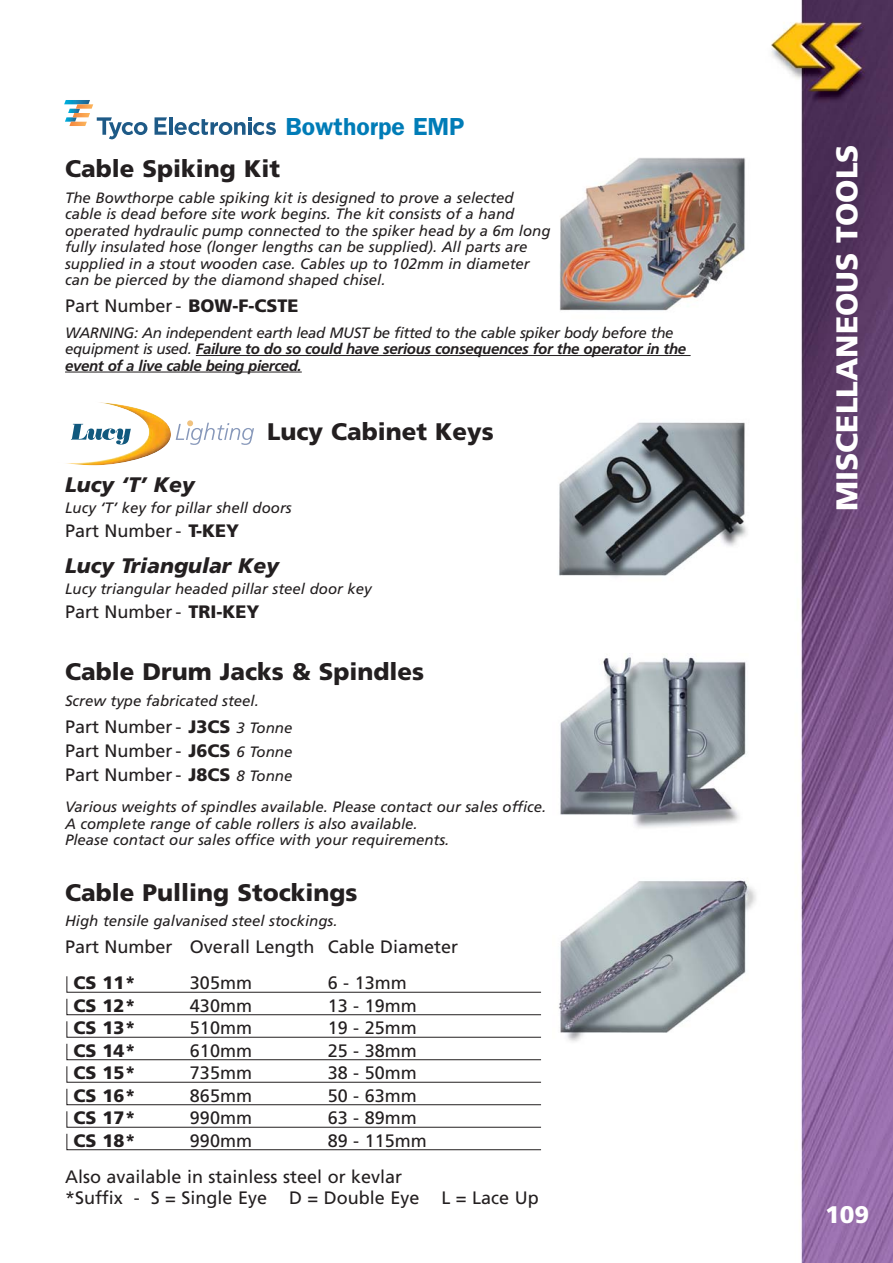
<style>
.page{position:relative;width:893px;height:1263px;background:#fff}
.page>*{position:absolute;margin:0;border:0;box-sizing:border-box;transform-origin:0 0}
.t1{font:900 30px "Frutiger";color:#fff}
.t2{font:600 24.75px "Franklin Gothic";color:#007cb7}
.t3{font:900 24px "Frutiger";color:#231f20}
.t4{font:900 24px "Frutiger";color:#fff}
.t5{font:italic 900 21px "Frutiger";color:#231f20}
.t6{font:18px/24px "Frutiger";color:#231f20;text-align:justify}
.t7{font:900 18px "Frutiger";color:#231f20}
.t8{font:italic 15px/16.5px "Frutiger";color:#231f20}
.t9{font:italic 700 15px/16.5px "Frutiger";letter-spacing:-.02em;color:#231f20}
.s1{font-weight:900}
.s2{font-weight:400}
.s3{font-style:italic;font-size:15px}
</style>
<div class="page">
<img style="left:771px;top:0;width:122px;height:1263px">
<img style="left:559px;top:157px;width:187px;height:154px">
<svg style="left:176px;top:420px;width:78px;height:25px"></svg>
<img style="left:66px;top:402px;width:105px;height:63px">
<hr style="left:196px;top:355px;width:494px;height:1px;background:#231f20">
<hr style="left:65px;top:372px;width:237px;height:1px;background:#231f20">
<svg style="left:66px;top:976px;width:476px;height:39px"></svg>
<svg style="left:66px;top:1021px;width:476px;height:39px"></svg>
<svg style="left:66px;top:1066px;width:476px;height:39px"></svg>
<svg style="left:66px;top:1111px;width:476px;height:39px"></svg>
<img style="left:559px;top:422px;width:188px;height:155px">
<img style="left:560px;top:657px;width:186px;height:171px">
<img style="left:558px;top:880px;width:198px;height:162px">
<svg style="left:155px;top:117px;width:12px;height:18px"></svg>
<hr style="left:169px;top:117px;width:3px;height:18px;background:#1e5a87">
<svg style="left:174px;top:118px;width:102px;height:17px"></svg>
<svg style="left:64px;top:100px;width:83px;height:39px"></svg>
<h2 class="t2" style="left:286px;top:118px;width:180px">Bowthorpe EMP</h2>
<h3 class="t3" style="left:65px;top:159px;width:216px">Cable Spiking Kit</h3>
<p class="t8" style="left:65px;top:190px;width:487px">The Bowthorpe cable spiking kit is designed to prove a selected cable is dead before site work begins. The kit consists of a hand operated hydraulic pump connected to the spiker head by a 6m long fully insulated hose (longer lengths can be supplied). All parts are supplied in a stout wooden case. Cables up to 102mm in diameter can be pierced by the diamond shaped chisel.</p>
<p class="t6" style="left:65px;top:295px;width:235px">Part Number - <span class="s1">BOW-F-CSTE</span></p>
<p class="t9" style="left:65px;top:325px;width:623px"><span class="s2">WARNING: An independent earth lead MUST be fitted to the cable spiker body before the equipment is used.</span> Failure to do so could have serious consequences for the operator in the event of a live cable being pierced.</p>
<h3 class="t3" style="left:267px;top:422px;width:228px">Lucy Cabinet Keys</h3>
<h3 class="t5" style="left:65px;top:477px;width:131px">Lucy ‘T’ Key</h3>
<p class="t8" style="left:65px;top:501px;width:228px">Lucy ‘T’ key for pillar shell doors</p>
<p class="t6" style="left:65px;top:521px;width:175px">Part Number - <span class="s1">T-KEY</span></p>
<h3 class="t5" style="left:65px;top:558px;width:216px">Lucy Triangular Key</h3>
<p class="t8" style="left:65px;top:582px;width:308px">Lucy triangular headed pillar steel door key</p>
<p class="t6" style="left:65px;top:602px;width:196px">Part Number - <span class="s1">TRI-KEY</span></p>
<h3 class="t3" style="left:65px;top:662px;width:361px">Cable Drum Jacks &amp; Spindles</h3>
<p class="t8" style="left:65px;top:694px;width:195px">Screw type fabricated steel.</p>
<p class="t6" style="left:65px;top:716px;width:229px">Part Number - <span class="s1">J3CS</span> <span class="s3">3 Tonne </span>Part Number - <span class="s1">J6CS</span> <span class="s3">6 Tonne </span>Part Number - <span class="s1">J8CS</span> <span class="s3">8 Tonne</span></p>
<p class="t8" style="left:65px;top:800px;width:483px">Various weights of spindles available. Please contact our sales office.<br>A complete range of cable rollers is also available.<br>Please contact our sales office with your requirements.</p>
<h3 class="t3" style="left:65px;top:883px;width:294px">Cable Pulling Stockings</h3>
<p class="t8" style="left:65px;top:914px;width:274px">High tensile galvanised steel stockings.</p>
<p class="t6" style="left:65px;top:936px;width:395px">Part Number Overall Length Cable Diameter</p>
<p class="t7" style="left:74px;top:976px;width:64px">CS 11*</p>
<p class="t6" style="left:190px;top:972px;width:64px">305mm</p>
<p class="t6" style="left:328px;top:972px;width:81px">6 - 13mm</p>
<p class="t7" style="left:74px;top:998px;width:64px">CS 12*</p>
<p class="t6" style="left:190px;top:995px;width:64px">430mm</p>
<p class="t6" style="left:328px;top:995px;width:91px">13 - 19mm</p>
<p class="t7" style="left:74px;top:1021px;width:64px">CS 13*</p>
<p class="t6" style="left:190px;top:1017px;width:64px">510mm</p>
<p class="t6" style="left:328px;top:1017px;width:91px">19 - 25mm</p>
<p class="t7" style="left:74px;top:1043px;width:64px">CS 14*</p>
<p class="t6" style="left:190px;top:1040px;width:64px">610mm</p>
<p class="t6" style="left:328px;top:1040px;width:91px">25 - 38mm</p>
<p class="t7" style="left:74px;top:1066px;width:64px">CS 15*</p>
<p class="t6" style="left:190px;top:1062px;width:64px">735mm</p>
<p class="t6" style="left:328px;top:1062px;width:91px">38 - 50mm</p>
<p class="t7" style="left:74px;top:1088px;width:64px">CS 16*</p>
<p class="t6" style="left:190px;top:1085px;width:64px">865mm</p>
<p class="t6" style="left:328px;top:1085px;width:91px">50 - 63mm</p>
<p class="t7" style="left:74px;top:1111px;width:64px">CS 17*</p>
<p class="t6" style="left:190px;top:1107px;width:64px">990mm</p>
<p class="t6" style="left:328px;top:1107px;width:91px">63 - 89mm</p>
<p class="t7" style="left:74px;top:1133px;width:64px">CS 18*</p>
<p class="t6" style="left:190px;top:1130px;width:64px">990mm</p>
<p class="t6" style="left:65px;top:1124px;width:363px;line-height:36px;text-indent:263px">89 - 115mm<br>Also available in stainless steel or kevlar</p>
<p class="t6" style="left:65px;top:1187px;width:475px">*Suffix - S = Single Eye D = Double Eye L = Lace Up</p>
<h1 class="t1" style="left:835px;top:511px;width:368px;rotate:-90deg">MISCELLANEOUS TOOLS</h1>
<h3 class="t4" style="left:825px;top:1205px;width:46px">109</h3>
</div>
